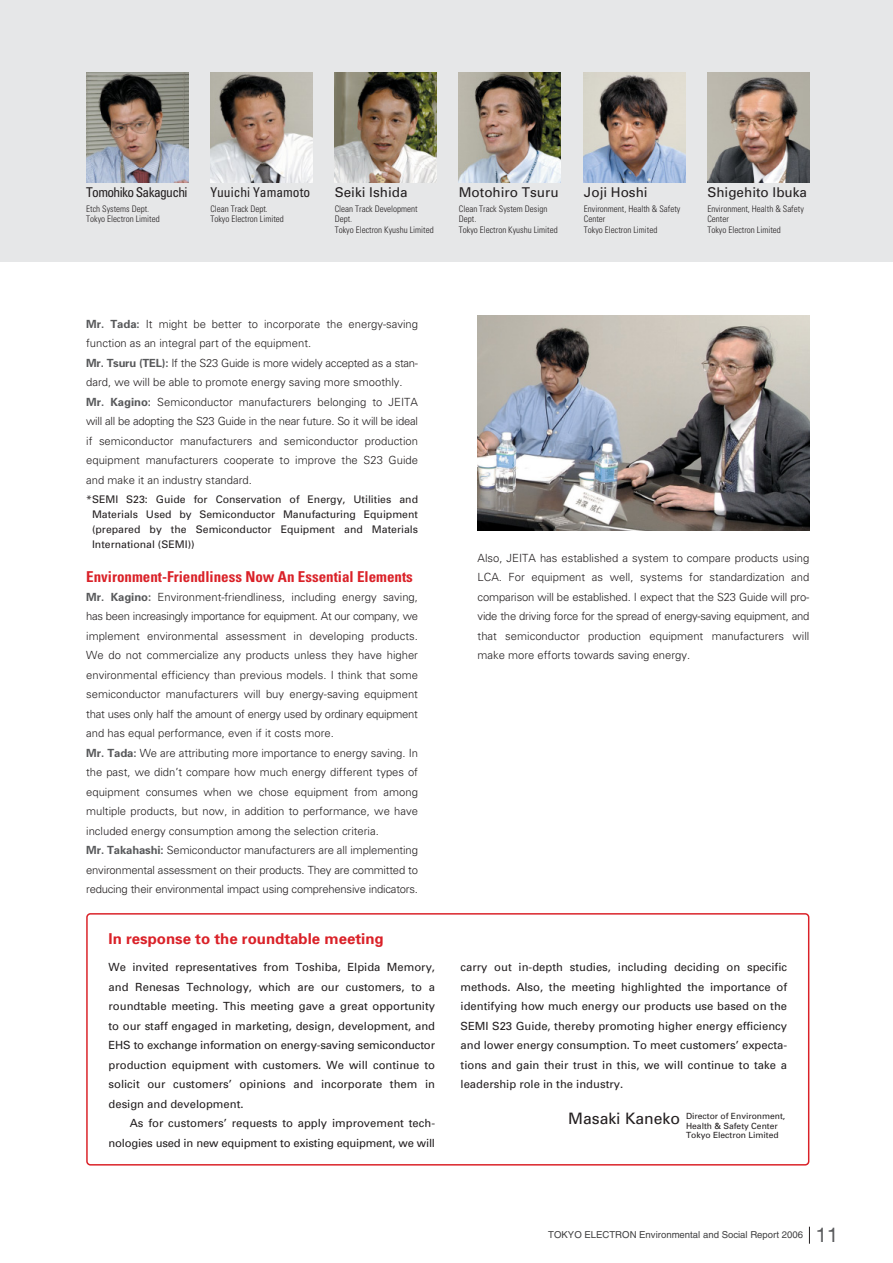
<style>
.page{position:relative;width:893px;height:1263px;background:#fff}
.page>*{position:absolute;margin:0;border:0;box-sizing:border-box;transform-origin:0 0}
.t1{font:15.75px "Univers";color:#231f20}
.t2{font:700 condensed 15px "Univers";color:#da2128}
.t3{font:700 15px "Univers";color:#da2128}
.t4{font:13.5px "Univers";color:#231f20}
.t5{font:condensed 13.5px "Univers";letter-spacing:-.05em;color:#231f20}
.t6{font:condensed 13.5px "Univers";color:#231f20}
.t7{font:300 11.25px/19.5px "Univers";color:#231f20}
.t8{font:11.25px/19.5px "Univers";color:#231f20;text-align:justify}
.t9{font:11.25px/19.5px "Univers";letter-spacing:-.02em;color:#231f20;text-align:right}
.t10{font:10.5px/15px "Univers";color:#231f20;text-align:justify}
.t11{font:9.6px "Helvetica";color:#404041}
.t12{font:300 condensed 9px/10.5px "Univers";color:#231f20}
.t13{font:8.55px/9.6px "Univers";color:#231f20}
.s1{font-weight:700;color:#58595b}
.s2{font-family:"Helvetica Neue";font-size:20.25px;color:#58595b}
</style>
<div class="page">
<div style="left:0;top:0;width:892px;height:261px;background:#e6e7e8"></div>
<svg style="left:86px;top:913px;width:723px;height:253px"></svg>
<img style="left:86px;top:72px;width:102px;height:111px">
<img style="left:210px;top:72px;width:102px;height:111px">
<img style="left:334px;top:72px;width:103px;height:111px">
<img style="left:459px;top:72px;width:102px;height:111px">
<img style="left:583px;top:72px;width:102px;height:111px">
<img style="left:707px;top:72px;width:102px;height:111px">
<img style="left:477px;top:315px;width:332px;height:215px">
<svg style="left:809px;top:1227px;width:1px;height:17px"></svg>
<p class="t5" style="left:86px;top:187px;width:103px">Tomohiko Sakaguchi</p>
<p class="t12" style="left:86px;top:204px;width:75px">Etch Systems Dept.<br>Tokyo Electron Limited</p>
<p class="t6" style="left:210px;top:187px;width:101px">Yuuichi Yamamoto</p>
<p class="t12" style="left:210px;top:204px;width:75px">Clean Track Dept.<br>Tokyo Electron Limited</p>
<p class="t4" style="left:335px;top:187px;width:74px">Seiki Ishida</p>
<p class="t12" style="left:335px;top:204px;width:100px">Clean Track Development<br>Dept.<br>Tokyo Electron Kyushu Limited</p>
<p class="t4" style="left:459px;top:187px;width:101px">Motohiro Tsuru</p>
<p class="t12" style="left:459px;top:204px;width:100px">Clean Track System Design<br>Dept.<br>Tokyo Electron Kyushu Limited</p>
<p class="t4" style="left:584px;top:187px;width:65px">Joji Hoshi</p>
<p class="t12" style="left:584px;top:204px;width:98px">Environment, Health &amp; Safety<br>Center<br>Tokyo Electron Limited</p>
<p class="t4" style="left:707px;top:187px;width:101px">Shigehito Ibuka</p>
<p class="t12" style="left:707px;top:204px;width:98px">Environment, Health &amp; Safety<br>Center<br>Tokyo Electron Limited</p>
<p class="t7" style="left:86px;top:315px;width:333px"><span class="s1">Mr. Tada:</span> It might be better to incorporate the energy-saving function as an integral part of the equipment.<br><span class="s1">Mr. Tsuru (TEL):</span> If the S23 Guide is more widely accepted as a stan&shy;dard, we will be able to promote energy saving more smoothly.<br><span class="s1">Mr. Kagino:</span> Semiconductor manufacturers belonging to JEITA will all be adopting the S23 Guide in the near future. So it will be ideal if semiconductor manufacturers and semiconductor production equipment manufacturers cooperate to improve the S23 Guide and make it an industry standard.</p>
<p class="t10" style="left:92px;top:493px;width:327px;text-indent:-6px">*SEMI S23: Guide for Conservation of Energy, Utilities and Materials Used by Semiconductor Manufacturing Equipment (prepared by the Semiconductor Equipment and Materials International (SEMI))</p>
<h2 class="t2" style="left:86px;top:571px;width:328px">Environment-Friendliness Now An Essential Elements</h2>
<p class="t7" style="left:86px;top:588px;width:333px"><span class="s1">Mr. Kagino:</span> Environment-friendliness, including energy saving, has been increasingly importance for equipment. At our company, we implement environmental assessment in developing products.<br>We do not commercialize any products unless they have higher environmental efficiency than previous models. I think that some semiconductor manufacturers will buy energy-saving equipment that uses only half the amount of energy used by ordinary equipment and has equal performance, even if it costs more.<br><span class="s1">Mr. Tada:</span> We are attributing more importance to energy saving. In the past, we didn’t compare how much energy different types of equipment consumes when we chose equipment from among multiple products, but now, in addition to performance, we have included energy consumption among the selection criteria.<br><span class="s1">Mr. Takahashi:</span> Semiconductor manufacturers are all implementing environmental assessment on their products. They are committed to reducing their environmental impact using comprehensive indicators.</p>
<h2 class="t3" style="left:108px;top:933px;width:277px">In response to the roundtable meeting</h2>
<p class="t8" style="left:108px;top:958px;width:328px">We invited representatives from Toshiba, Elpida Memory, and Renesas Technology, which are our customers, to a roundtable meeting. This meeting gave a great opportunity to our staff engaged in marketing, design, development, and EHS to exchange information on energy-saving semiconductor production equipment with customers. We will continue to solicit our customers’ opinions and incorporate them in design and development.</p>
<p class="t9" style="left:108px;top:1114px;width:328px">As for customers’ requests to apply improvement tech&shy;nologies used in new equipment to existing equipment, we will</p>
<p class="t7" style="left:477px;top:549px;width:333px;text-align:justify">Also, JEITA has established a system to compare products using LCA. For equipment as well, systems for standardization and comparison will be established. I expect that the S23 Guide will pro&shy;vide the driving force for the spread of energy-saving equipment, and that semiconductor production equipment manufacturers will make more efforts towards saving energy.</p>
<p class="t8" style="left:460px;top:958px;width:328px">carry out in-depth studies, including deciding on specific methods. Also, the meeting highlighted the importance of identifying how much energy our products use based on the SEMI S23 Guide, thereby promoting higher energy efficiency and lower energy consumption. To meet customers’ expecta&shy;tions and gain their trust in this, we will continue to take a leadership role in the industry.</p>
<p class="t13" style="left:686px;top:1112px;width:101px">Director of Environment,<br>Health &amp; Safety Center<br>Tokyo Electron Limited</p>
<h1 class="t1" style="left:568px;top:1113px;width:113px">Masaki Kaneko</h1>
<p class="t11" style="left:548px;top:1231px;width:291px">TOKYO ELECTRON Environmental and Social Report 2006 <span class="s2">11</span></p>
</div>
